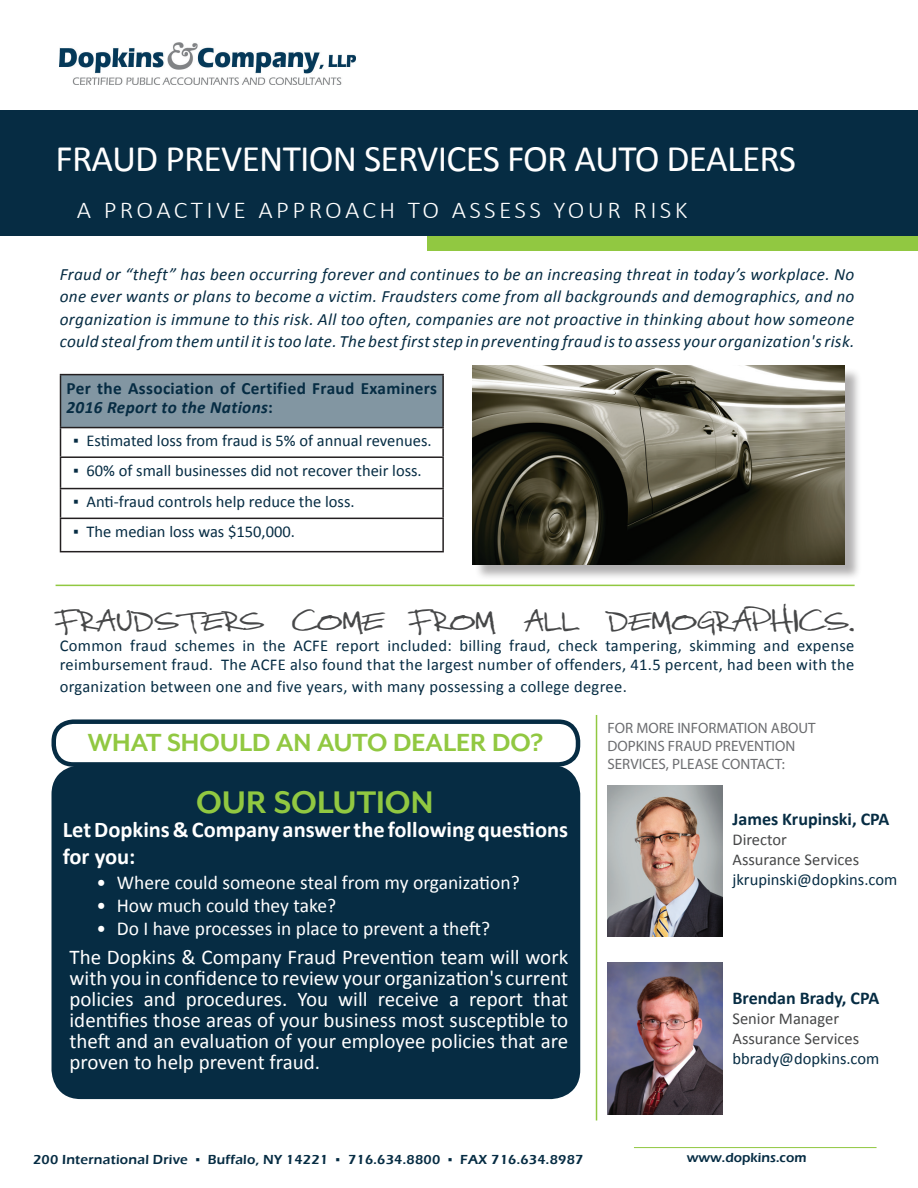
<style>
.page{position:relative;width:918px;height:1188px;background:#fff}
.page>*{position:absolute;margin:0;border:0;box-sizing:border-box;transform-origin:0 0}
.t1{font:37.5px "Calibri";letter-spacing:-.02em;color:#fff}
.t2{font:700 36px "Mr Eaves XL Mod OT";color:#91c841}
.t3{font:33px "Wordy Diva";letter-spacing:.035em;color:#464748}
.t4{font:700 28.5px "Mr Eaves XL Mod OT";color:#91c841}
.t5{font:300 24.15px "Calibri";letter-spacing:.13em;color:#fff;scale:1.05 1}
.t6{font:700 22.5px/27px "Calibri";color:#fff}
.t7{font:21px/21px "Calibri";color:#fff;text-align:justify}
.t8{font:19.65px "Calibri";color:#fff}
.t9{font:700 18px "Calibri";color:#062c43}
.t10{font:italic 17.25px/22.5px "Calibri";letter-spacing:.02em;color:#062c43;text-align:justify}
.t11{font:700 17.25px/19.5px "Calibri";letter-spacing:.02em;color:#062c43}
.t12{font:16.5px/19.8px "Calibri";letter-spacing:.02em;color:#062c43}
.t13{font:16.5px "Calibri";color:#062c43}
.t14{font:16.5px/19.8px "Calibri";color:#464748}
.t15{font:15px/18px "Myriad Pro";color:#6c6d70}
.Body_Copy{font:600 13.5px "Eras ITC";letter-spacing:.02em;color:#062c43}
.Body_Copy-2{font:600 13.5px "Eras ITC";color:#062c43}
.s1{font-style:italic}
.s2{font-size:36px}
.s3{color:#062c43}
.s4{font-family:"Calibri";font-weight:400}
</style>
<div class="page">
<div style="left:0;top:110px;width:918px;height:125px;background:#062c43"></div>
<img style="left:60px;top:42px;width:296px;height:42px">
<div style="left:427px;top:236px;width:491px;height:15px;background:#91c841"></div>
<hr style="left:634px;top:1147px;width:243px;height:1px;background:#91c841">
<hr style="left:56px;top:585px;width:799px;height:1px;background:#91c841">
<div style="left:474px;top:367px;width:387px;height:214px;background:#231f20;opacity:.35"></div>
<img style="left:472px;top:365px;width:372px;height:199px">
<hr style="left:596px;top:715px;width:1px;height:405px;background:#91c841">
<img style="left:607px;top:963px;width:116px;height:151px">
<img style="left:607px;top:786px;width:115px;height:151px">
<div style="left:61px;top:375px;width:382px;height:53px;background:#8296a2"></div>
<hr style="left:60px;top:374px;width:384px;height:1px;background:#231f20">
<hr style="left:60px;top:375px;width:1px;height:52px;background:#231f20">
<hr style="left:442px;top:375px;width:2px;height:52px;background:#231f20">
<hr style="left:60px;top:427px;width:384px;height:1px;background:#231f20">
<svg style="left:60px;top:428px;width:1px;height:28px"></svg>
<hr style="left:442px;top:428px;width:2px;height:28px;background:#231f20">
<hr style="left:60px;top:456px;width:384px;height:2px;background:#231f20">
<hr style="left:60px;top:458px;width:1px;height:30px;background:#231f20">
<hr style="left:442px;top:458px;width:2px;height:30px;background:#231f20">
<hr style="left:60px;top:488px;width:384px;height:1px;background:#231f20">
<svg style="left:60px;top:489px;width:1px;height:29px"></svg>
<hr style="left:442px;top:489px;width:2px;height:29px;background:#231f20">
<hr style="left:60px;top:518px;width:384px;height:1px;background:#231f20">
<hr style="left:60px;top:519px;width:1px;height:32px;background:#231f20">
<hr style="left:442px;top:519px;width:2px;height:32px;background:#231f20">
<hr style="left:60px;top:551px;width:384px;height:1px;background:#231f20">
<div style="left:52px;top:719px;width:528px;height:48px;border:4px solid #062c43;border-radius:20px"></div>
<div style="left:54px;top:767px;width:524px;height:330px;background:#062c43;border-radius:27px"></div>
<div style="left:52px;top:765px;width:528px;height:334px;border:4px solid #062c43;border-radius:27px"></div>
<p class="t1" style="left:56px;top:135px;width:742px">FRAUD PREVENTION SERVICES FOR AUTO DEALERS</p>
<p class="t5" style="left:77px;top:195px;width:583px">A PROACTIVE APPROACH TO ASSESS YOUR RISK</p>
<p class="t10" style="left:60px;top:262px;width:796px">Fraud or “theft” has been occurring forever and continues to be an increasing threat in today’s workplace. No one ever wants or plans to become a victim. Fraudsters come from all backgrounds and demographics, and no organization is immune to this risk. All too often, companies are not proactive in thinking about how someone could steal from them until it is too late. The best first step in preventing fraud is to assess your organization's risk.</p>
<p class="t11" style="left:67px;top:378px;width:372px">Per the Association of Certified Fraud Examiners<br><span class="s1">2016 Report to the Nations</span>:</p>
<p class="t13" style="left:73px;top:430px;width:360px">▪ Estimated loss from fraud is 5% of annual revenues.</p>
<p class="t13" style="left:73px;top:460px;width:350px">▪ 60% of small businesses did not recover their loss.</p>
<p class="t13" style="left:73px;top:491px;width:283px">▪ Anti-fraud controls help reduce the loss.</p>
<p class="t13" style="left:73px;top:521px;width:223px">▪ The median loss was $150,000.</p>
<p class="t3" style="left:60px;top:600px;width:796px">FRAUDSTERS COME FROM ALL DEMOGRAPHICS<span class="s2">.</span></p>
<p class="t12" style="left:60px;top:635px;width:796px">Common fraud schemes in the ACFE report included: billing fraud, check tampering, skimming and expense reimbursement fraud. The ACFE also found that the largest number of offenders, 41.5 percent, had been with the</p>
<p class="t12" style="left:60px;top:677px;width:569px">organization between one and five years, with many possessing a college degree.</p>
<p class="t4" style="left:88px;top:728px;width:457px">WHAT SHOULD AN AUTO DEALER DO?</p>
<p class="t2" style="left:196px;top:784px;width:239px">OUR SOLUTION</p>
<p class="t6" style="left:63px;top:816px;width:507px">Let Dopkins &amp; Company answer the following questions for you:</p>
<p class="t8" style="left:97px;top:870px;width:425px">• Where could someone steal from my organization?</p>
<p class="t8" style="left:97px;top:893px;width:241px">• How much could they take?</p>
<p class="t8" style="left:97px;top:916px;width:395px">• Do I have processes in place to prevent a theft?</p>
<p class="t7" style="left:70px;top:947px;width:500px">The Dopkins &amp; Company Fraud Prevention team will work with you in confidence to review your organization's current policies and procedures. You will receive a report that identifies those areas of your business most susceptible to theft and an evaluation of your employee policies that are proven to help prevent fraud.</p>
<p class="t15" style="left:607px;top:718px;width:210px">FOR MORE INFORMATION ABOUT<br>DOPKINS FRAUD PREVENTION<br>SERVICES, PLEASE CONTACT:</p>
<p class="t9" style="left:733px;top:808px;width:158px">James Krupinski, CPA</p>
<p class="t14" style="left:733px;top:830px;width:166px">Director<br>Assurance Services <span class="s3">jkrupinski@dopkins.com</span></p>
<p class="t9" style="left:733px;top:987px;width:148px">Brendan Brady, CPA</p>
<p class="t14" style="left:733px;top:1009px;width:148px">Senior Manager<br>Assurance Services <span class="s3">bbrady@dopkins.com</span></p>
<p class="Body_Copy" style="left:33px;top:1151px;width:552px">200 International Drive <span class="s4">▪</span> Buffalo, NY 14221 <span class="s4">▪</span> 716.634.8800 <span class="s4">▪</span> FAX 716.634.8987</p>
<p class="Body_Copy-2" style="left:687px;top:1150px;width:121px">www.dopkins.com</p>
</div>
